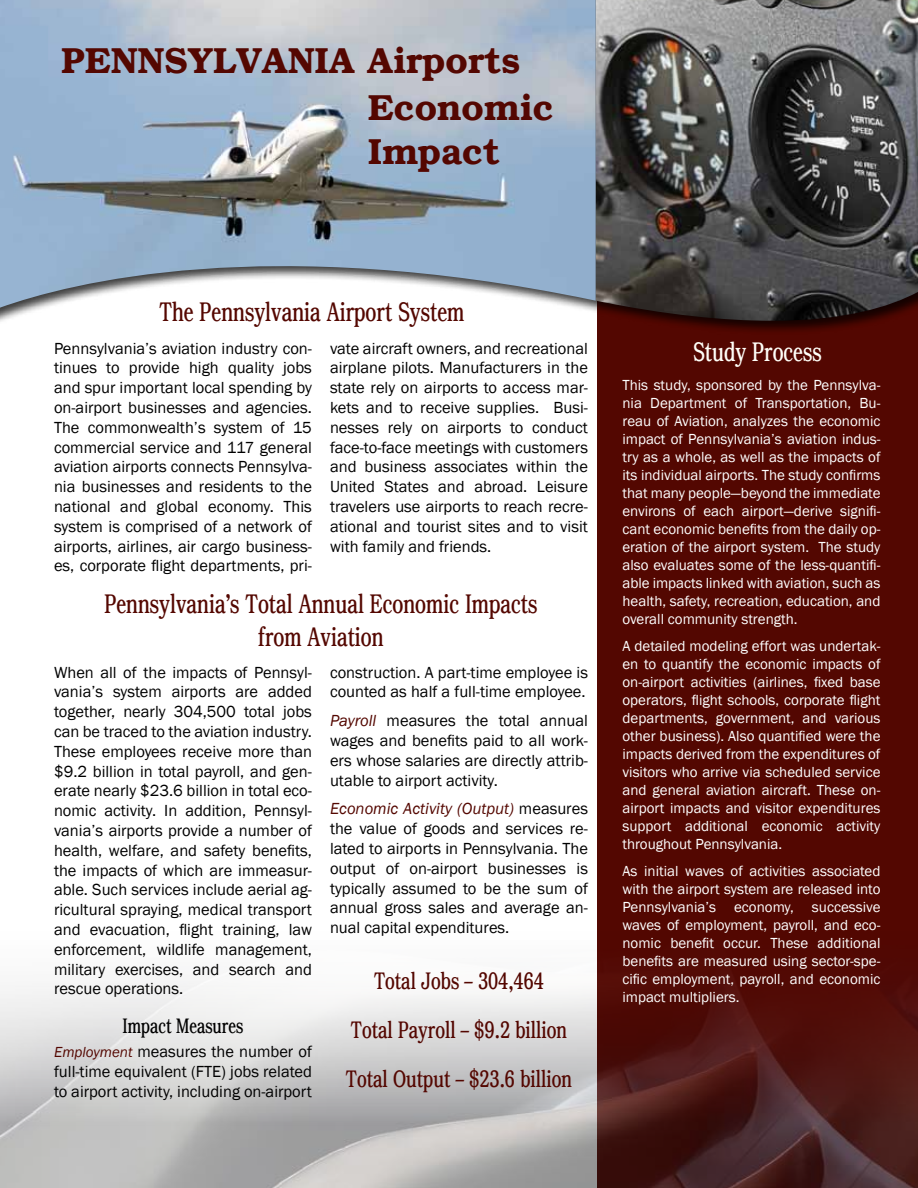
<style>
.page{position:relative;width:918px;height:1188px;background:#fff}
.page>*{position:absolute;margin:0;border:0;box-sizing:border-box;transform-origin:0 0}
.t1{font:600 36px/43.2px "Brussels";color:#540701}
.t2{font:300 condensed 27px/32.4px "Brussels";color:#540701;text-align:center}
.t3{font:300 condensed 27px "Brussels";color:#fffef8}
.t4{font:300 condensed 24px/49.1px "Brussels";color:#540701;text-align:center}
.t5{font:300 condensed 21px "Brussels";color:#000}
.t6{font:16.5px/19.8px "Franklin Gothic";color:#000;text-align:justify}
.t7{font:15px/18px "Franklin Gothic";color:#fff;text-align:justify}
.s1{font-style:italic;font-size:15px;color:#540701}
.s2{font-style:italic;color:#540701}
</style>
<div class="page">
<div style="left:597px;top:260px;width:321px;height:928px;background:#530701"></div>
<img style="left:0;top:979px;width:918px;height:209px">
<div style="left:0;top:0;width:918px;height:335px;background:#000;opacity:.75"></div>
<img style="left:596px;top:0;width:322px;height:321px">
<img style="left:0;top:0;width:596px;height:308px">
<h1 class="t1" style="left:61px;top:38px;width:460px">PENNSYLVANIA Airports</h1>
<h1 class="t1" style="left:368px;top:85px;width:187px">Economic<br>Impact</h1>
<h2 class="t2" style="left:160px;top:295px;width:307px">The Pennsylvania Airport System</h2>
<p class="t6" style="left:54px;top:339px;width:260px">Pennsylvania’s aviation industry con&shy;tinues to provide high quality jobs and spur important local spending by on-airport businesses and agencies.<br>The commonwealth’s system of 15 commercial service and 117 general aviation airports connects Pennsylva&shy;nia businesses and residents to the national and global economy. This system is comprised of a network of airports, airlines, air cargo business&shy;es, corporate flight departments, pri-</p>
<p class="t6" style="left:330px;top:339px;width:260px">vate aircraft owners, and recreational airplane pilots. Manufacturers in the state rely on airports to access mar&shy;kets and to receive supplies. Busi&shy;nesses rely on airports to conduct face-to-face meetings with customers and business associates within the United States and abroad. Leisure travelers use airports to reach recre&shy;ational and tourist sites and to visit with family and friends.</p>
<h2 class="t2" style="left:104px;top:588px;width:435px">Pennsylvania’s Total Annual Economic Impacts from Aviation</h2>
<p class="t6" style="left:54px;top:662px;width:260px">When all of the impacts of Pennsyl&shy;vania’s system airports are added together, nearly 304,500 total jobs can be traced to the aviation industry.<br>These employees receive more than $9.2 billion in total payroll, and gen&shy;erate nearly $23.6 billion in total eco&shy;nomic activity. In addition, Pennsyl&shy;vania’s airports provide a number of health, welfare, and safety benefits, the impacts of which are immeasur&shy;able. Such services include aerial ag&shy;ricultural spraying, medical transport and evacuation, flight training, law enforcement, wildlife management, military exercises, and search and rescue operations.</p>
<p class="t5" style="left:123px;top:1013px;width:122px">Impact Measures</p>
<p class="t6" style="left:54px;top:1042px;width:260px"><span class="s1">Employment</span> measures the number of full-time equivalent (FTE) jobs related to airport activity, including on-airport</p>
<p class="t6" style="left:330px;top:663px;width:260px">construction. A part-time employee is counted as half a full-time employee.</p>
<p class="t6" style="left:330px;top:711px;width:259px"><span class="s2">Payroll</span> measures the total annual wages and benefits paid to all work&shy;ers whose salaries are directly attrib&shy;utable to airport activity.</p>
<p class="t6" style="left:330px;top:799px;width:260px"><span class="s2">Economic Activity (Output)</span> measures the value of goods and services re&shy;lated to airports in Pennsylvania. The output of on-airport businesses is typically assumed to be the sum of annual gross sales and average an&shy;nual capital expenditures.</p>
<h3 class="t4" style="left:346px;top:956px;width:228px">Total Jobs – 304,464<br>Total Payroll – $9.2 billion<br>Total Output – $23.6 billion</h3>
<h2 class="t3" style="left:693px;top:336px;width:130px">Study Process</h2>
<p class="t7" style="left:622px;top:376px;width:260px">This study, sponsored by the Pennsylva&shy;nia Department of Transportation, Bu&shy;reau of Aviation, analyzes the economic impact of Pennsylvania’s aviation indus&shy;try as a whole, as well as the impacts of its individual airports. The study confirms that many people—beyond the immediate environs of each airport—derive signifi&shy;cant economic benefits from the daily op&shy;eration of the airport system. The study also evaluates some of the less-quantifi&shy;able impacts linked with aviation, such as health, safety, recreation, education, and overall community strength.</p>
<p class="t7" style="left:622px;top:637px;width:260px">A detailed modeling effort was undertak&shy;en to quantify the economic impacts of on-airport activities (airlines, fixed base operators, flight schools, corporate flight departments, government, and various other business). Also quantified were the impacts derived from the expenditures of visitors who arrive via scheduled service and general aviation aircraft. These on&shy;airport impacts and visitor expenditures support additional economic activity throughout Pennsylvania.</p>
<p class="t7" style="left:622px;top:862px;width:260px">As initial waves of activities associated with the airport system are released into Pennsylvania’s economy, successive waves of employment, payroll, and eco&shy;nomic benefit occur. These additional benefits are measured using sector-spe&shy;cific employment, payroll, and economic impact multipliers.</p>
</div>
